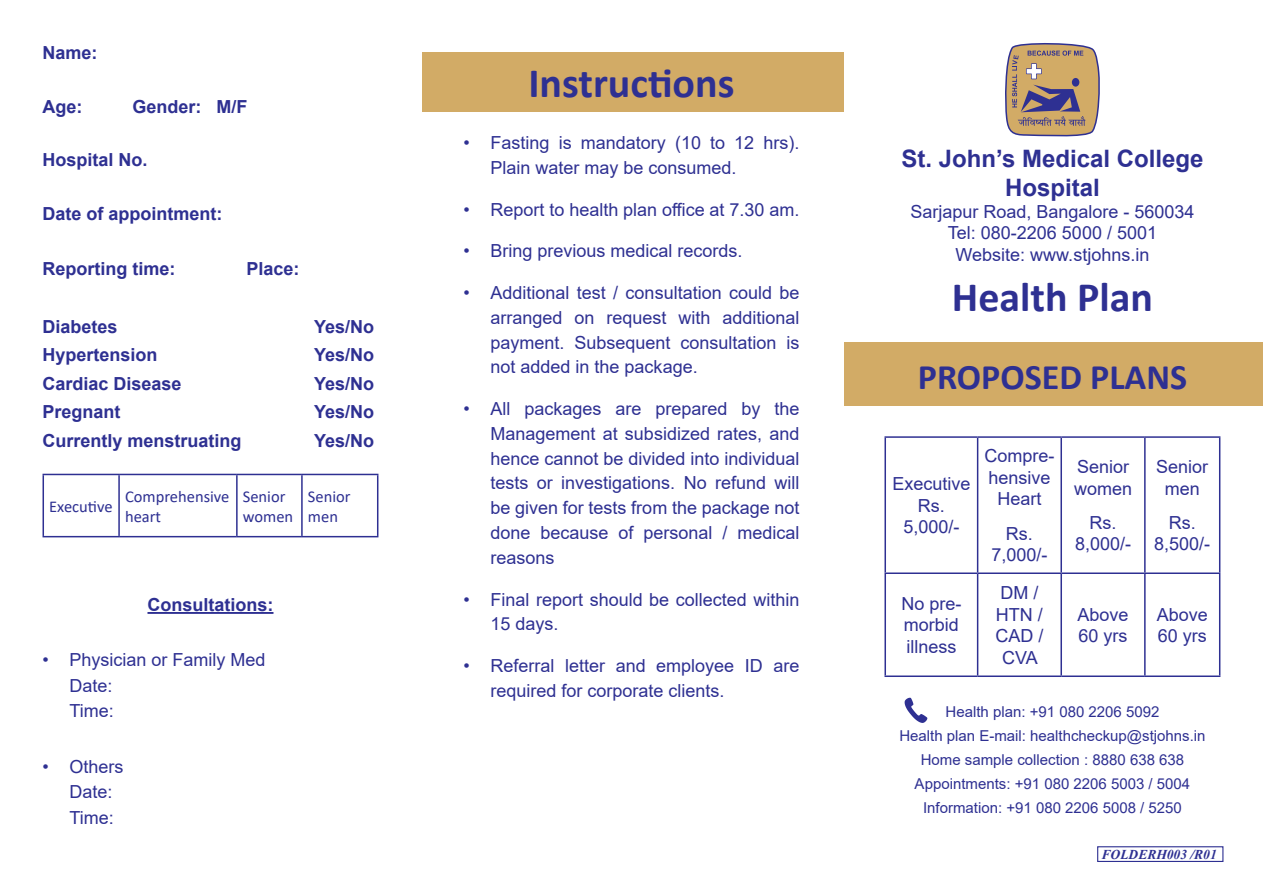
<style>
.page{position:relative;width:1263px;height:893px;background:#fff}
.page>*{position:absolute;margin:0;border:0;box-sizing:border-box;transform-origin:0 0}
.t1{font:700 42px "Calibri";color:#2e3092}
.t2{font:700 36px "Calibri";color:#2e3092}
.t3{font:700 24px/28.8px "Arial";color:#2e3092;text-align:center}
.t4{font:18px/21.6px "Arial";color:#2e3092}
.t5{font:700 18px "Arial";color:#2e3092}
.t6{font:16.5px/19.8px "Calibri";color:#2e3092}
.t7{font:15px/24px "Arial";color:#2e3092;text-align:center}
.t8{font:italic 700 13.5px "Times New Roman";color:#2e3092}
</style>
<div class="page">
<div style="left:422px;top:52px;width:421px;height:60px;background:#d2ab66"></div>
<div style="left:845px;top:342px;width:418px;height:64px;background:#d2ab66"></div>
<svg style="left:1005px;top:43px;width:95px;height:94px;background:#b3977b"></svg>
<hr style="left:147px;top:612px;width:126px;height:2px;background:#2e3092">
<div style="left:1097px;top:846px;width:126px;height:16px;border:1px solid #2e3092"></div>
<hr style="left:43px;top:474px;width:76px;height:1px;background:#2e3092">
<hr style="left:43px;top:475px;width:1px;height:61px;background:#2e3092">
<hr style="left:119px;top:474px;width:118px;height:1px;background:#2e3092">
<hr style="left:118px;top:475px;width:2px;height:61px;background:#2e3092">
<hr style="left:237px;top:474px;width:65px;height:1px;background:#2e3092">
<hr style="left:236px;top:475px;width:2px;height:61px;background:#2e3092">
<hr style="left:302px;top:474px;width:76px;height:1px;background:#2e3092">
<hr style="left:301px;top:475px;width:2px;height:61px;background:#2e3092">
<hr style="left:377px;top:475px;width:1px;height:61px;background:#2e3092">
<hr style="left:43px;top:536px;width:76px;height:1px;background:#2e3092">
<hr style="left:119px;top:536px;width:118px;height:1px;background:#2e3092">
<hr style="left:237px;top:536px;width:65px;height:1px;background:#2e3092">
<hr style="left:302px;top:536px;width:76px;height:1px;background:#2e3092">
<hr style="left:884px;top:574px;width:2px;height:101px;background:#2e3092">
<hr style="left:1219px;top:574px;width:1px;height:101px;background:#2e3092">
<hr style="left:884px;top:675px;width:94px;height:2px;background:#2e3092">
<hr style="left:1145px;top:675px;width:75px;height:2px;background:#2e3092">
<hr style="left:884px;top:436px;width:94px;height:2px;background:#2e3092">
<hr style="left:884px;top:438px;width:2px;height:134px;background:#2e3092">
<hr style="left:1145px;top:436px;width:75px;height:2px;background:#2e3092">
<hr style="left:1219px;top:438px;width:1px;height:134px;background:#2e3092">
<hr style="left:884px;top:572px;width:94px;height:2px;background:#2e3092">
<hr style="left:978px;top:572px;width:83px;height:2px;background:#2e3092">
<hr style="left:1061px;top:572px;width:84px;height:2px;background:#2e3092">
<hr style="left:1145px;top:572px;width:75px;height:2px;background:#2e3092">
<hr style="left:978px;top:436px;width:83px;height:2px;background:#2e3092">
<hr style="left:977px;top:438px;width:1px;height:134px;background:#2e3092">
<hr style="left:977px;top:574px;width:1px;height:101px;background:#2e3092">
<hr style="left:978px;top:675px;width:83px;height:2px;background:#2e3092">
<hr style="left:1061px;top:436px;width:84px;height:2px;background:#2e3092">
<hr style="left:1060px;top:438px;width:2px;height:134px;background:#2e3092">
<hr style="left:1144px;top:438px;width:1px;height:134px;background:#2e3092">
<hr style="left:1060px;top:574px;width:2px;height:101px;background:#2e3092">
<hr style="left:1144px;top:574px;width:1px;height:101px;background:#2e3092">
<hr style="left:1061px;top:675px;width:84px;height:2px;background:#2e3092">
<svg style="left:905px;top:698px;width:22px;height:25px"></svg>
<p class="t5" style="left:43px;top:40px;width:57px">Name:</p>
<p class="t5" style="left:43px;top:94px;width:41px">Age:</p>
<p class="t5" style="left:133px;top:94px;width:117px">Gender: M/F</p>
<p class="t5" style="left:43px;top:147px;width:107px">Hospital No.</p>
<p class="t5" style="left:43px;top:201px;width:182px">Date of appointment:</p>
<p class="t5" style="left:43px;top:256px;width:135px">Reporting time:</p>
<p class="t5" style="left:247px;top:256px;width:55px">Place:</p>
<p class="t5" style="left:43px;top:314px;width:77px">Diabetes</p>
<p class="t5" style="left:314px;top:314px;width:62px">Yes/No</p>
<p class="t5" style="left:43px;top:342px;width:117px">Hypertension</p>
<p class="t5" style="left:314px;top:342px;width:62px">Yes/No</p>
<p class="t5" style="left:43px;top:371px;width:141px">Cardiac Disease</p>
<p class="t5" style="left:314px;top:371px;width:62px">Yes/No</p>
<p class="t5" style="left:43px;top:399px;width:80px">Pregnant</p>
<p class="t5" style="left:314px;top:399px;width:62px">Yes/No</p>
<p class="t5" style="left:43px;top:428px;width:201px">Currently menstruating</p>
<p class="t5" style="left:314px;top:428px;width:62px">Yes/No</p>
<p class="t6" style="left:49px;top:496px;width:65px">Executive</p>
<p class="t6" style="left:125px;top:486px;width:106px">Comprehensive heart</p>
<p class="t6" style="left:243px;top:486px;width:52px">Senior women</p>
<p class="t6" style="left:308px;top:486px;width:44px">Senior men</p>
<p class="t5" style="left:147px;top:592px;width:127px">Consultations:</p>
<p class="t4" style="left:70px;top:647px;width:198px;line-height:25.5px;text-indent:-27px">• Physician or Family Med<br>Date:<br>Time:</p>
<p class="t4" style="left:70px;top:753px;width:56px;line-height:25.5px;text-indent:-27px">• Others<br>Date:<br>Time:</p>
<p class="t1" style="left:528px;top:53px;width:208px">Instructions</p>
<p class="t4" style="left:490px;top:130px;width:310px;line-height:24.8px;text-indent:-27px">• Fasting is mandatory (10 to 12 hrs).<br>Plain water may be consumed.</p>
<p class="t4" style="left:463px;top:198px;width:337px">• Report to health plan office at 7.30 am.</p>
<p class="t4" style="left:463px;top:240px;width:281px">• Bring previous medical records.</p>
<p class="t4" style="left:490px;top:280px;width:310px;line-height:24.8px;text-align:justify;text-indent:-27px">• Additional test / consultation could be arranged on request with additional payment. Subsequent consultation is not added in the package.</p>
<p class="t4" style="left:490px;top:396px;width:310px;line-height:24.8px;text-align:justify;text-indent:-27px">• All packages are prepared by the Management at subsidized rates, and hence cannot be divided into individual tests or investigations. No refund will be given for tests from the package not done because of personal / medical reasons</p>
<p class="t4" style="left:490px;top:587px;width:310px;line-height:24.8px;text-indent:-27px">• Final report should be collected within<br>15 days.</p>
<p class="t4" style="left:490px;top:653px;width:310px;line-height:24.8px;text-indent:-27px">• Referral letter and employee ID are required for corporate clients.</p>
<p class="t3" style="left:901px;top:145px;width:303px">St. John’s Medical College<br>Hospital</p>
<p class="t4" style="left:910px;top:201px;width:286px;text-align:center">Sarjapur Road, Bangalore - 560034<br>Tel: 080-2206 5000 / 5001<br>Website: www.stjohns.in</p>
<p class="t1" style="left:952px;top:268px;width:203px">Health Plan</p>
<p class="t2" style="left:918px;top:351px;width:271px">PROPOSED PLANS</p>
<p class="t4" style="left:892px;top:473px;width:80px">Executive</p>
<p class="t4" style="left:903px;top:494px;width:58px;text-align:center">Rs.<br>5,000/-</p>
<p class="t4" style="left:984px;top:445px;width:72px;text-align:center">Compre&shy;hensive<br>Heart</p>
<p class="t4" style="left:991px;top:522px;width:58px;text-align:center">Rs.<br>7,000/-</p>
<p class="t4" style="left:901px;top:592px;width:62px">No pre&shy;morbid illness</p>
<p class="t4" style="left:995px;top:582px;width:50px;text-align:center">DM /<br>HTN /<br>CAD /<br>CVA</p>
<p class="t4" style="left:1074px;top:456px;width:60px">Senior women</p>
<p class="t4" style="left:1075px;top:512px;width:58px;text-align:center">Rs.<br>8,000/-</p>
<p class="t4" style="left:1156px;top:456px;width:54px;text-align:center">Senior men</p>
<p class="t4" style="left:1154px;top:512px;width:58px;text-align:center">Rs.<br>8,500/-</p>
<p class="t4" style="left:1077px;top:603px;width:53px">Above<br>60 yrs</p>
<p class="t4" style="left:1157px;top:603px;width:53px">Above<br>60 yrs</p>
<p class="t7" style="left:899px;top:700px;width:308px">Health plan: +91 080 2206 5092<br>Health plan E-mail: healthcheckup@stjohns.in Home sample collection : 8880 638 638<br>Appointments: +91 080 2206 5003 / 5004<br>Information: +91 080 2206 5008 / 5250</p>
<p class="t8" style="left:1101px;top:845px;width:117px">FOLDERH003 /R01</p>
</div>
